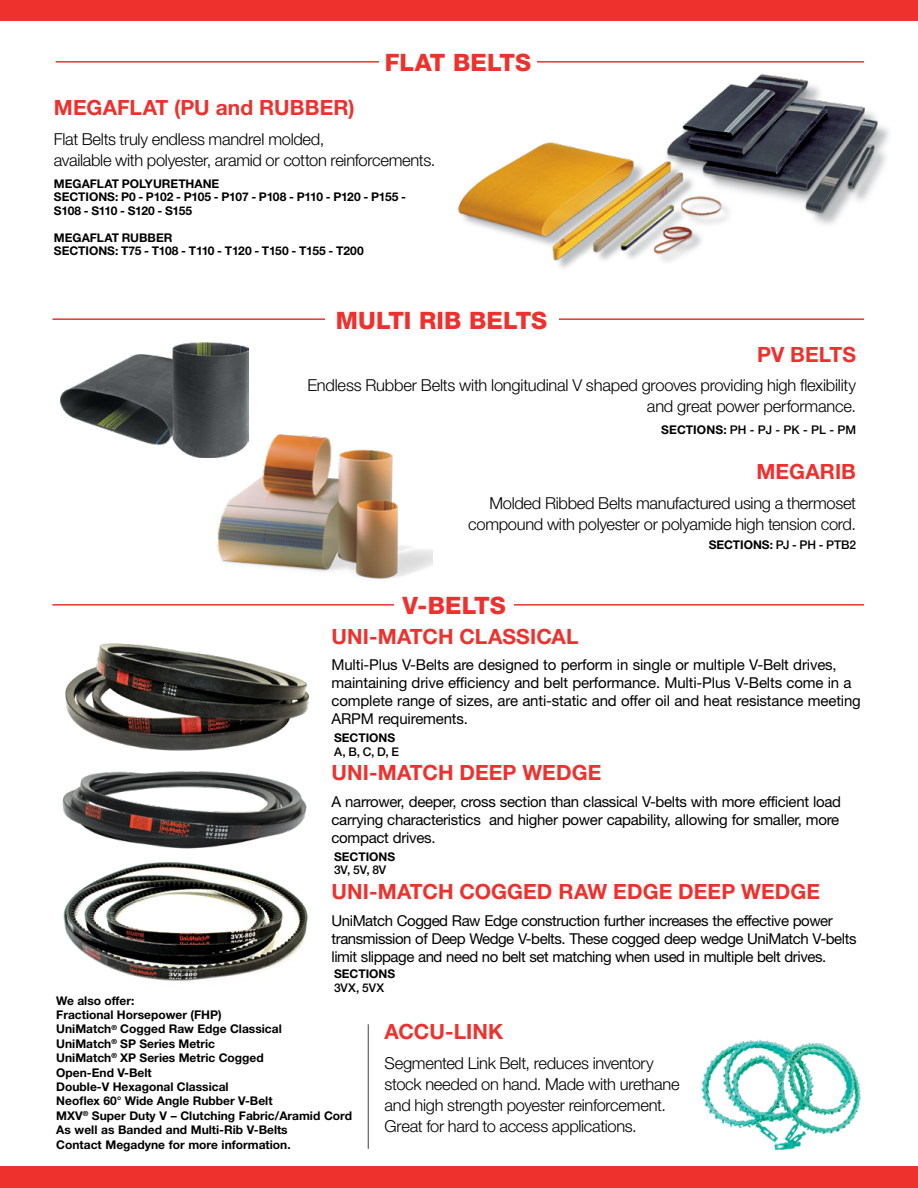
<style>
.page{position:relative;width:918px;height:1188px;background:#fff}
.page>*{position:absolute;margin:0;border:0;box-sizing:border-box;transform-origin:0 0}
.t1{font:800 24px "Helvetica Neue LT Std";letter-spacing:.005em;color:#ee312d}
.t2{font:700 21px "Helvetica Neue LT Std";letter-spacing:.005em;color:#ee312d}
.t3{font:300 16.5px/21px "Helvetica Neue LT Std";letter-spacing:-.02em;color:#000}
.t4{font:15px/18px "Helvetica Neue LT Std";letter-spacing:-.02em;color:#000}
.t5{font:700 12px/14.4px "Helvetica Neue LT Std";color:#000}
.t6{font:500 12px "Helvetica Neue LT Std";color:#000}
.s1{font-weight:700}
</style>
<div class="page">
<div style="left:0;top:0;width:918px;height:21px;background:#ee312d"></div>
<div style="left:0;top:1167px;width:918px;height:21px;background:#ee312d"></div>
<img style="left:458px;top:142px;width:244px;height:124px">
<img style="left:701px;top:1039px;width:160px;height:112px">
<hr style="left:56px;top:61px;width:808px;height:2px;background:#ee312d">
<div style="left:379px;top:54px;width:158px;height:17px;background:#fff"></div>
<img style="left:61px;top:343px;width:187px;height:114px">
<img style="left:215px;top:431px;width:217px;height:148px">
<hr style="left:52px;top:318px;width:812px;height:2px;background:#ee312d">
<div style="left:325px;top:311px;width:233px;height:18px;background:#fff"></div>
<hr style="left:52px;top:604px;width:812px;height:2px;background:#ee312d">
<div style="left:395px;top:597px;width:119px;height:17px;background:#fff"></div>
<hr style="left:368px;top:1024px;width:1px;height:125px;background:#414042">
<div style="left:670px;top:77px;width:223px;height:153px;background:#a7a9ac;opacity:.75"></div>
<img style="left:661px;top:61px;width:221px;height:164px">
<img style="left:63px;top:862px;width:245px;height:119px">
<img style="left:65px;top:643px;width:244px;height:108px">
<img style="left:62px;top:771px;width:245px;height:78px">
<h1 class="t1" style="left:385px;top:48px;width:148px">FLAT BELTS</h1>
<h2 class="t2" style="left:54px;top:95px;width:302px">MEGAFLAT (PU and RUBBER)</h2>
<p class="t3" style="left:54px;top:128px;width:383px">Flat Belts truly endIess mandreI molded,<br>available with polyester, aramid or cotton reinforcements.</p>
<p class="t5" style="left:54px;top:177px;width:354px;line-height:13.5px">MEGAFLAT POLYURETHANE<br>SECTIONS: P0 - P102 - P105 - P107 - P108 - P110 - P120 - P155 -<br>S108 - S110 - S120 - S155</p>
<p class="t5" style="left:54px;top:231px;width:311px;line-height:13.5px">MEGAFLAT RUBBER<br>SECTIONS: T75 - T108 - T110 - T120 - T150 - T155 - T200</p>
<h1 class="t1" style="left:336px;top:306px;width:213px">MULTI RIB BELTS</h1>
<h2 class="t2" style="left:757px;top:341px;width:100px">PV BELTS</h2>
<p class="t3" style="left:307px;top:375px;width:550px;text-align:right">Endless Rubber Belts with longitudinal V shaped grooves providing high flexibility and great power performance.</p>
<p class="t6" style="left:661px;top:423px;width:196px"><span class="s1">SECTIONS:</span> PH - PJ - PK - PL - PM</p>
<h2 class="t2" style="left:756px;top:459px;width:101px">MEGARIB</h2>
<p class="t3" style="left:468px;top:492px;width:389px;text-align:right">Molded Ribbed Belts manufactured using a thermoset compound with polyester or polyamide high tension cord.</p>
<h1 class="t1" style="left:403px;top:591px;width:105px">V-BELTS</h1>
<p class="t6" style="left:709px;top:537px;width:149px"><span class="s1">SECTIONS:</span> PJ - PH - PTB2</p>
<h2 class="t2" style="left:332px;top:623px;width:248px">UNI-MATCH CLASSICAL</h2>
<p class="t4" style="left:332px;top:656px;width:531px">Multi-Plus V-Belts are designed to perform in single or multiple V-Belt drives, maintaining drive efficiency and belt performance. Multi-Plus V-Belts come in a complete range of sizes, are anti-static and offer oil and heat resistance meeting ARPM requirements.</p>
<p class="t5" style="left:334px;top:730px;width:63px">SECTIONS</p>
<p class="t6" style="left:334px;top:744px;width:67px">A, B, C, D, E</p>
<h2 class="t2" style="left:332px;top:760px;width:271px">UNI-MATCH DEEP WEDGE</h2>
<p class="t4" style="left:332px;top:792px;width:511px">A narrower, deeper, cross section than classical V-belts with more efficient load carrying characteristics and higher power capability, allowing for smaller, more compact drives.</p>
<p class="t5" style="left:334px;top:849px;width:63px">SECTIONS</p>
<p class="t6" style="left:334px;top:863px;width:54px">3V, 5V, 8V</p>
<h2 class="t2" style="left:332px;top:879px;width:490px">UNI-MATCH COGGED RAW EDGE DEEP WEDGE</h2>
<p class="t4" style="left:332px;top:911px;width:526px">UniMatch Cogged Raw Edge construction further increases the effective power transmission of Deep Wedge V-belts. These cogged deep wedge UniMatch V-belts limit slippage and need no belt set matching when used in multiple belt drives.</p>
<p class="t5" style="left:334px;top:966px;width:63px">SECTIONS</p>
<p class="t6" style="left:334px;top:980px;width:52px">3VX, 5VX</p>
<p class="t5" style="left:56px;top:993px;width:297px">We also offer:<br>Fractional Horsepower (FHP)<br>UniMatch<sup>®</sup> Cogged Raw Edge Classical<br>UniMatch<sup>®</sup> SP Series Metric<br>UniMatch<sup>®</sup> XP Series Metric Cogged<br>Open-End V-Belt<br>Double-V Hexagonal Classical<br>Neoflex 60° Wide Angle Rubber V-Belt<br>MXV<sup>®</sup> Super Duty V – Clutching Fabric/Aramid Cord<br>As well as Banded and Multi-Rib V-Belts<br>Contact Megadyne for more information.</p>
<h2 class="t2" style="left:385px;top:1019px;width:120px">ACCU-LINK</h2>
<p class="t3" style="left:385px;top:1052px;width:296px">Segmented Link Belt, reduces inventory stock needed on hand. Made with urethane and high strength poyester reinforcement.<br>Great for hard to access applications.</p>
</div>
